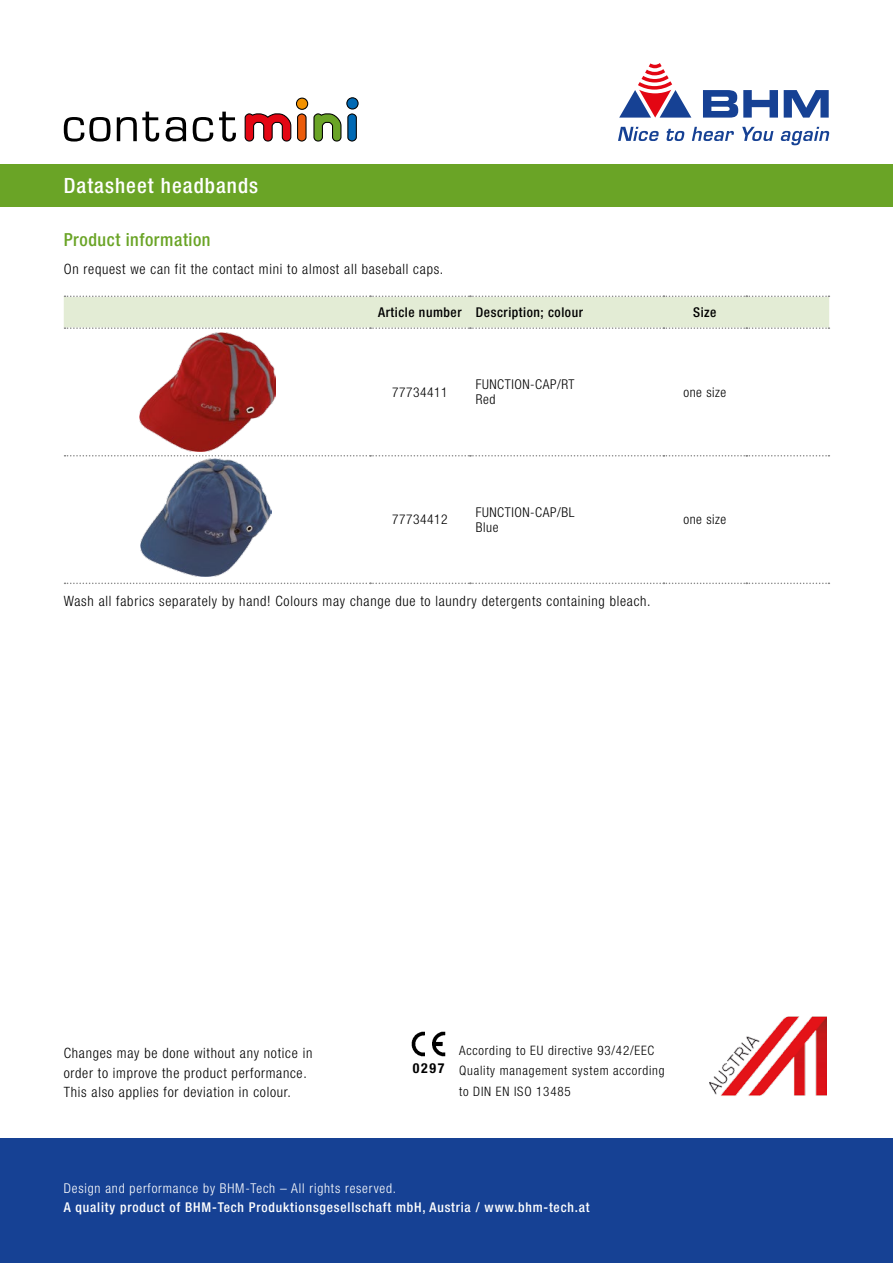
<style>
.page{position:relative;width:893px;height:1263px;background:#fff}
.page>*{position:absolute;margin:0;border:0;box-sizing:border-box;transform-origin:0 0}
.t1{font:500 condensed 21px "Helvetica Neue LT Pro";letter-spacing:.05em;color:#fff}
.t2{font:500 condensed 18px "Helvetica Neue LT Pro";letter-spacing:.03em;color:#6aa426}
.t3{font:300 condensed 14.25px/19.5px "Helvetica Neue LT Pro";letter-spacing:.05em;color:#000}
.t4{font:700 condensed 13.8px "Helvetica Neue LT Pro";color:#000}
.t5{font:500 condensed 13.5px "Helvetica Neue LT Pro";letter-spacing:.06em;color:#fff}
.t6{font:300 condensed 13.5px/15px "Helvetica Neue LT Pro";letter-spacing:.04em;color:#000}
.t7{font:300 condensed 13.5px "Helvetica Neue LT Pro";letter-spacing:.06em;color:#fff}
.t8{font:500 condensed 13.5px "Helvetica Neue LT Pro";letter-spacing:.04em;color:#000}
.t9{font:300 condensed 13.05px/20.4px "Helvetica Neue LT Pro";letter-spacing:.06em;color:#000}
</style>
<div class="page">
<svg style="left:64px;top:296px;width:765px;height:33px;background:#e1ead4"></svg>
<svg style="left:65px;top:455px;width:764px;height:1px"></svg>
<svg style="left:65px;top:583px;width:764px;height:1px"></svg>
<div style="left:0;top:1138px;width:893px;height:125px;background:#164194"></div>
<svg style="left:703px;top:90px;width:75px;height:28px"></svg>
<svg style="left:784px;top:90px;width:45px;height:28px"></svg>
<svg style="left:619px;top:63px;width:72px;height:55px"></svg>
<svg style="left:618px;top:127px;width:41px;height:14px"></svg>
<svg style="left:666px;top:129px;width:19px;height:12px"></svg>
<svg style="left:692px;top:127px;width:42px;height:14px"></svg>
<svg style="left:742px;top:127px;width:31px;height:14px"></svg>
<svg style="left:780px;top:127px;width:49px;height:18px"></svg>
<div style="left:0;top:164px;width:893px;height:43px;background:#6aa426"></div>
<svg style="left:64px;top:117px;width:46px;height:25px"></svg>
<svg style="left:117px;top:112px;width:42px;height:30px"></svg>
<svg style="left:166px;top:117px;width:20px;height:25px"></svg>
<svg style="left:193px;top:117px;width:20px;height:25px"></svg>
<svg style="left:219px;top:112px;width:17px;height:30px"></svg>
<svg style="left:244px;top:113px;width:63px;height:29px"></svg>
<svg style="left:313px;top:113px;width:44px;height:29px"></svg>
<div style="left:296px;top:98px;width:12px;height:11px;background:#f39200;border-radius:50%"></div>
<div style="left:296px;top:98px;width:12px;height:12px;border:1px solid #000;border-radius:50%"></div>
<div style="left:347px;top:98px;width:11px;height:11px;background:#0069b4;border-radius:50%"></div>
<div style="left:346px;top:97px;width:13px;height:13px;border:1px solid #000;border-radius:50%"></div>
<img style="left:412px;top:1032px;width:34px;height:24px">
<img style="left:709px;top:1016px;width:118px;height:80px">
<img style="left:140px;top:458px;width:131px;height:118px">
<img style="left:140px;top:333px;width:135px;height:119px">
<h1 class="t1" style="left:64px;top:173px;width:196px">Datasheet headbands</h1>
<p class="t2" style="left:64px;top:229px;width:148px">Product information</p>
<p class="t3" style="left:64px;top:259px;width:381px">On request we can fit the contact mini to almost all baseball caps.</p>
<p class="t8" style="left:378px;top:304px;width:206px">Article number Description; colour</p>
<p class="t8" style="left:693px;top:304px;width:25px">Size</p>
<p class="t6" style="left:392px;top:384px;width:57px">77734411</p>
<p class="t6" style="left:476px;top:377px;width:100px">FUNCTION-CAP/RT<br>Red</p>
<p class="t6" style="left:683px;top:384px;width:44px">one size</p>
<p class="t6" style="left:392px;top:512px;width:57px">77734412</p>
<p class="t6" style="left:476px;top:504px;width:100px">FUNCTION-CAP/BL<br>Blue</p>
<p class="t6" style="left:683px;top:512px;width:44px">one size</p>
<p class="t3" style="left:64px;top:591px;width:588px">Wash all fabrics separately by hand! Colours may change due to laundry detergents containing bleach.</p>
<p class="t3" style="left:64px;top:1043px;width:250px">Changes may be done without any notice in order to improve the product performance.<br>This also applies for deviation in colour.</p>
<p class="t9" style="left:459px;top:1040px;width:207px">According to EU directive 93/42/EEC<br>Quality management system according to DIN EN ISO 13485</p>
<p class="t4" style="left:413px;top:1060px;width:33px">0297</p>
<p class="t7" style="left:64px;top:1180px;width:334px">Design and performance by BHM-Tech – All rights reserved.</p>
<p class="t5" style="left:64px;top:1199px;width:527px">A quality product of BHM-Tech Produktionsgesellschaft mbH, Austria / www.bhm-tech.at</p>
</div>
